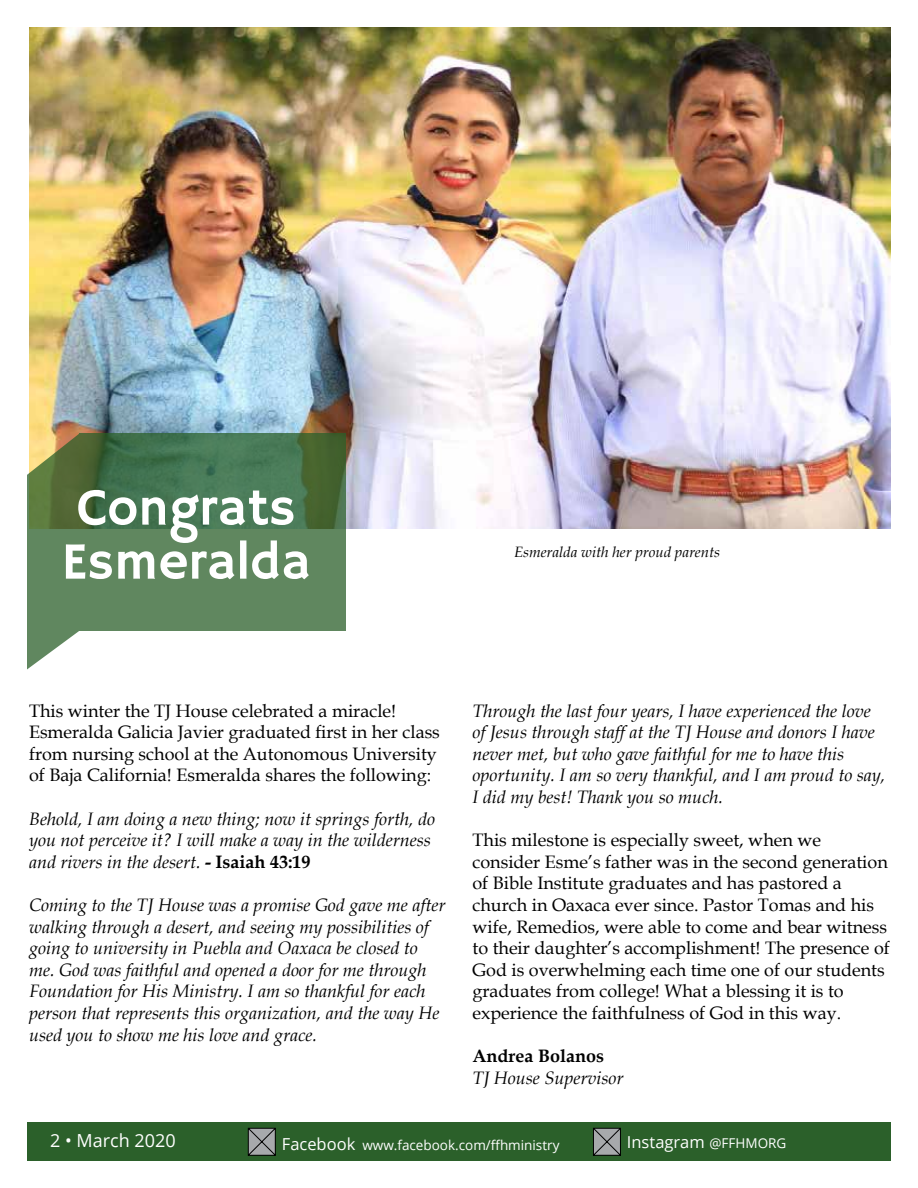
<style>
.page{position:relative;width:918px;height:1188px;background:#fff}
.page>*{position:absolute;margin:0;border:0;box-sizing:border-box;transform-origin:0 0}
.t1{font:52.5px/54px "Hammersmith One";color:#fff}
.t2{font:italic 18px/21.6px "Book Antiqua";color:#000}
.t3{font:18px/21.6px "Book Antiqua";color:#000}
.t4{font:700 18px "Book Antiqua";color:#000}
.t5{font:18px "Open Sans";color:#fff}
.t6{font:16.5px "Open Sans";color:#fff}
.t7{font:italic 15px "Book Antiqua";color:#000}
.t8{font:13.5px "Open Sans";color:#fff}
.s1{font-weight:700;font-style:normal}
.s2{font-size:16.5px}
.s3{font-size:13.5px}
</style>
<div class="page">
<div style="left:27px;top:1123px;width:864px;height:38px;background:#2b602a"></div>
<svg style="left:248px;top:1128px;width:28px;height:28px"></svg>
<svg style="left:593px;top:1128px;width:28px;height:28px"></svg>
<img style="left:29px;top:27px;width:862px;height:501px">
<svg style="left:79px;top:434px;width:267px;height:197px;background:#537c55"></svg>
<svg style="left:27px;top:434px;width:52px;height:235px;background:#768f63"></svg>
<h1 class="t1" style="left:61px;top:483px;width:251px">Congrats<br>Esmeralda</h1>
<p class="t7" style="left:514px;top:541px;width:207px">Esmeralda with her proud parents</p>
<p class="t3" style="left:29px;top:699px;width:412px">This winter the TJ House celebrated a miracle!<br>Esmeralda Galicia Javier graduated first in her class from nursing school at the Autonomous University of Baja California! Esmeralda shares the following:</p>
<p class="t2" style="left:29px;top:807px;width:407px">Behold, I am doing a new thing; now it springs forth, do you not perceive it? I will make a way in the wilderness and rivers in the desert. <span class="s1">- Isaiah 43:19</span></p>
<p class="t2" style="left:29px;top:894px;width:418px">Coming to the TJ House was a promise God gave me after walking through a desert, and seeing my possibilities of going to university in Puebla and Oaxaca be closed to me. God was faithful and opened a door for me through Foundation for His Ministry. I am so thankful for each person that represents this organization, and the way He used you to show me his love and grace.</p>
<p class="t2" style="left:472px;top:699px;width:414px">Through the last four years, I have experienced the love of Jesus through staff at the TJ House and donors I have never met, but who gave faithful for me to have this oportunity. I am so very thankful, and I am proud to say, I did my best! Thank you so much.</p>
<p class="t3" style="left:472px;top:829px;width:419px">This milestone is especially sweet, when we consider Esme’s father was in the second generation of Bible Institute graduates and has pastored a church in Oaxaca ever since. Pastor Tomas and his wife, Remedios, were able to come and bear witness to their daughter’s accomplishment! The presence of God is overwhelming each time one of our students graduates from college! What a blessing it is to experience the faithfulness of God in this way.</p>
<p class="t4" style="left:472px;top:1044px;width:133px">Andrea Bolanos</p>
<p class="t2" style="left:472px;top:1066px;width:153px">TJ House Supervisor</p>
<p class="t5" style="left:50px;top:1128px;width:127px">2 • March 2020</p>
<p class="t8" style="left:282px;top:1136px;width:279px"><span class="s2">Facebook</span> www.facebook.com/ffhministry</p>
<p class="t6" style="left:627px;top:1131px;width:161px">Instagram <span class="s3">@FFHMORG</span></p>
</div>
